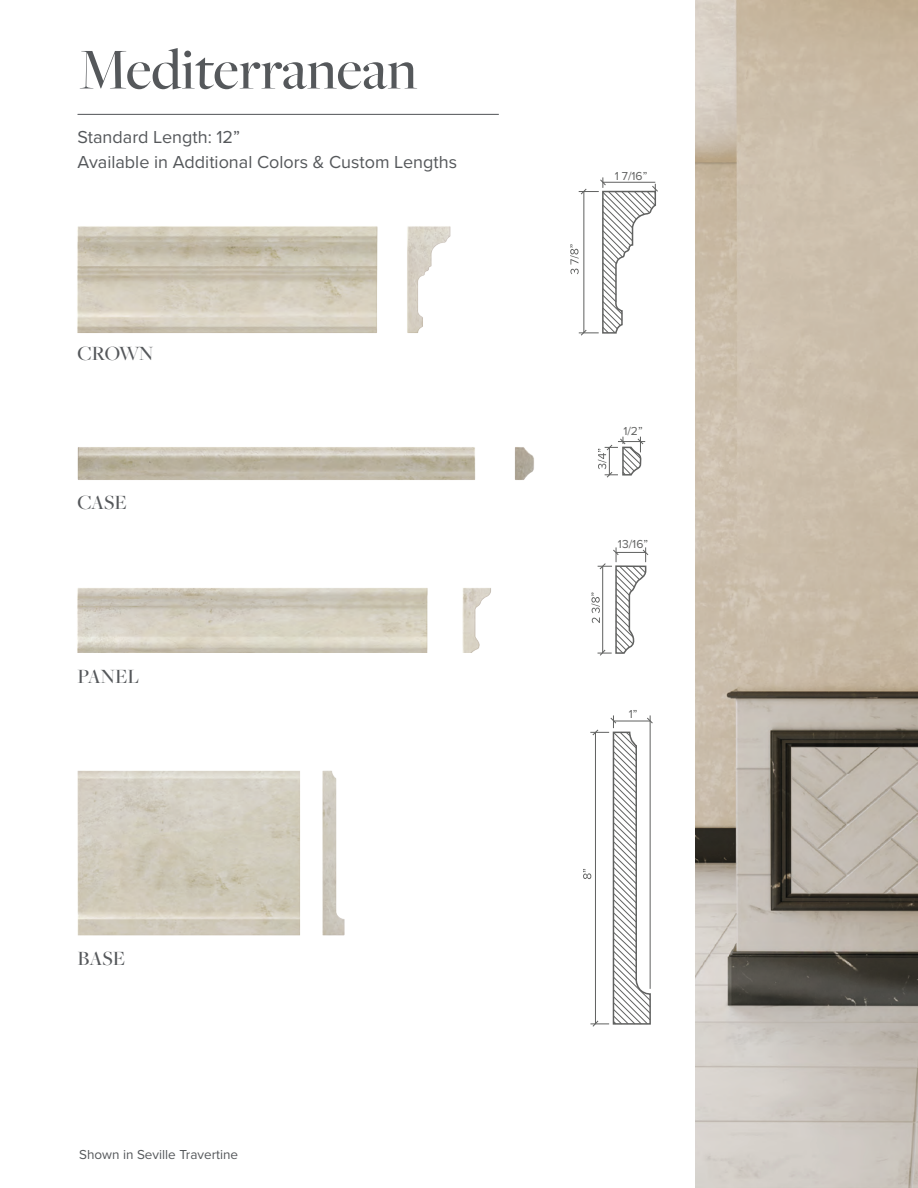
<style>
.page{position:relative;width:918px;height:1188px;background:#fff}
.page>*{position:absolute;margin:0;border:0;box-sizing:border-box;transform-origin:0 0}
.t1{font:500 60px "Freight Big Pro";color:#55585b}
.t2{font:500 21px "Freight Big Pro";letter-spacing:-.01em;color:#55585b}
.t3{font:18px/25.5px "Proxima Nova";color:#55585b}
.t4{font:13.5px "Proxima Nova";color:#55585b}
.t5{font:12px "Proxima Nova";color:#606160}
</style>
<div class="page">
<img style="left:695px;top:0;width:223px;height:1188px">
<hr style="left:78px;top:114px;width:421px;height:1px;background:#55585b">
<img style="left:77px;top:226px;width:374px;height:107px">
<img style="left:77px;top:447px;width:457px;height:33px">
<img style="left:77px;top:588px;width:414px;height:65px">
<img style="left:77px;top:770px;width:268px;height:166px">
<svg style="left:570px;top:177px;width:88px;height:159px"></svg>
<svg style="left:591px;top:547px;width:58px;height:109px"></svg>
<svg style="left:598px;top:437px;width:47px;height:41px"></svg>
<svg style="left:583px;top:715px;width:70px;height:312px"></svg>
<h1 class="t1" style="left:78px;top:30px;width:340px">Mediterranean</h1>
<p class="t3" style="left:78px;top:123px;width:381px">Standard Length: 12”<br>Available in Additional Colors &amp; Custom Lengths</p>
<p class="t2" style="left:78px;top:340px;width:77px">CROWN</p>
<p class="t2" style="left:78px;top:488px;width:51px">CASE</p>
<p class="t2" style="left:78px;top:662px;width:63px">PANEL</p>
<p class="t2" style="left:78px;top:944px;width:49px">BASE</p>
<p class="t4" style="left:79px;top:1145px;width:161px">Shown in Seville Travertine</p>
<p class="t5" style="left:615px;top:167px;width:34px">1 7/16”</p>
<p class="t5" style="left:623px;top:422px;width:21px">1/2”</p>
<p class="t5" style="left:618px;top:535px;width:32px">13/16”</p>
<p class="t5" style="left:629px;top:705px;width:10px">1”</p>
</div>
